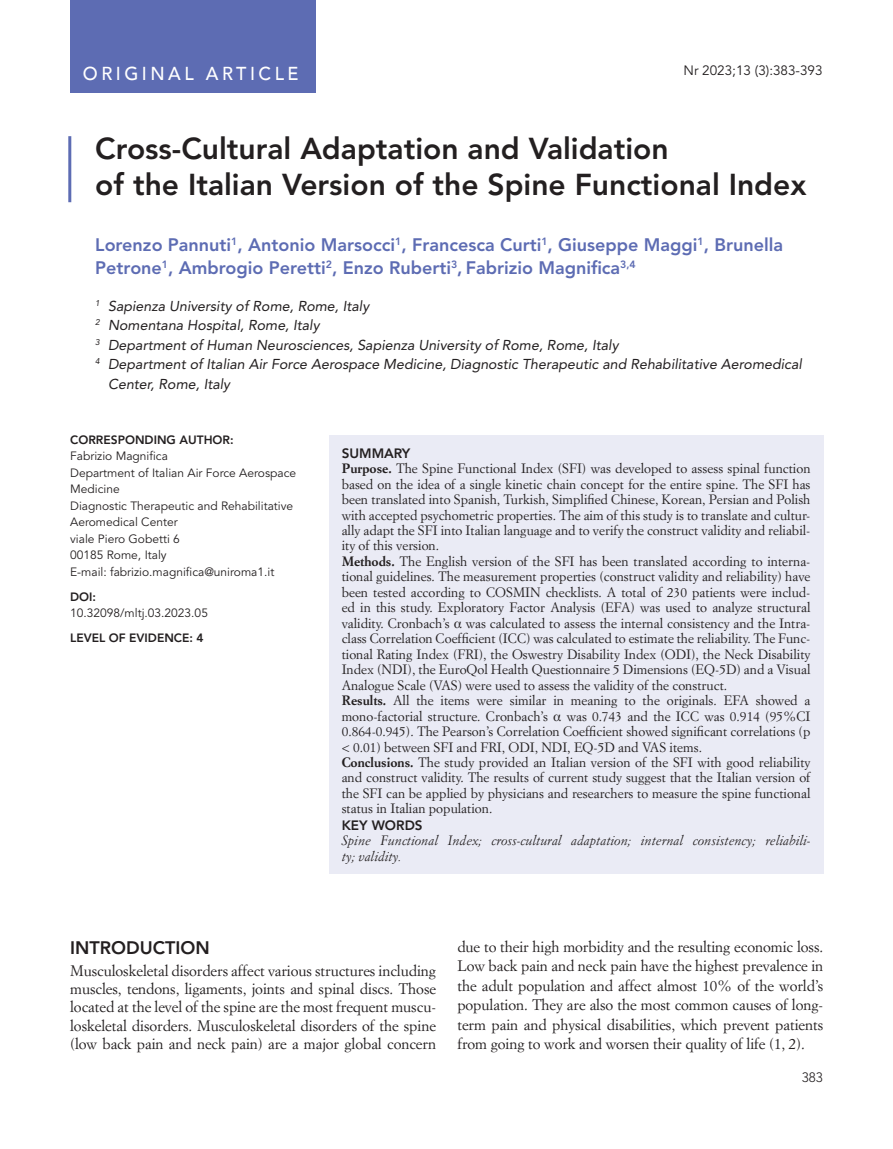
<style>
.page{position:relative;width:893px;height:1149px;background:#fff}
.page>*{position:absolute;margin:0;border:0;box-sizing:border-box;transform-origin:0 0}
.Titolo_Articolo{font:800 30px/36px "Avenir LT Std";color:#231f20}
.t1{font:500 18.75px "Avenir";letter-spacing:.195em;color:#fff;scale:.96 1}
.Autori{font:800 18px/22.5px "Avenir LT Std";color:#5d6cb3}
._1_paragrafo{font:800 18px "Avenir LT Std";color:#231f20}
.testo{font:15px/19.4px "Simoncini Garamond Std";letter-spacing:-.005em;color:#231f20;text-align:justify}
.Autori_Sede{font:italic 14.25px/19.5px "Avenir LT Std";color:#231f20}
.t2{font:13.5px "Avenir LT Std";color:#231f20}
.SUMMARY{font:800 13.5px "Avenir LT Std";color:#231f20}
.testo_sommario{font:800 13.5px "Avenir LT Std";color:#231f20}
.t3{font:300 13.5px "Avenir LT Std";color:#231f20}
.testo_sommario-2{font:13.35px/15.5px "Simoncini Garamond Std";color:#231f20;text-align:justify}
.testo_sommario-3{font:italic 13.35px/15.5px "Simoncini Garamond Std";color:#231f20}
.corresponding_text{font:12px/16.5px "Avenir LT Std";color:#231f20}
.DOI{font:800 12px "Avenir LT Std";color:#231f20}
.corresponding_text-2{font:800 12px "Avenir LT Std";color:#231f20}
.s1{font-weight:700}
.s2{font-family:"Times"}
</style>
<div class="page">
<div style="left:70px;top:0;width:245px;height:92px;background:#5d6cb3"></div>
<div style="left:329px;top:434px;width:494px;height:439px;background:#eaebf5"></div>
<hr style="left:68px;top:136px;width:3px;height:66px;background:#5d6cb3">
<h2 class="t1" style="left:83px;top:57px;width:226px">ORIGINAL ARTICLE</h2>
<p class="t2" style="left:683px;top:63px;width:141px">Nr 2023;13 (3):383-393</p>
<p class="Titolo_Articolo" style="left:95px;top:130px;width:713px">Cross-Cultural Adaptation and Validation<br>of the Italian Version of the Spine Functional Index</p>
<p class="Autori" style="left:95px;top:234px;width:689px">Lorenzo Pannuti<sup>1</sup>, Antonio Marsocci<sup>1</sup>, Francesca Curti<sup>1</sup>, Giuseppe Maggi<sup>1</sup>, Brunella<br>Petrone<sup>1</sup>, Ambrogio Peretti<sup>2</sup>, Enzo Ruberti<sup>3</sup>, Fabrizio Magnifica<sup>3,4</sup></p>
<p class="Autori_Sede" style="left:95px;top:296px;width:275px"><sup>1</sup> Sapienza University of Rome, Rome, Italy</p>
<p class="Autori_Sede" style="left:95px;top:315px;width:226px"><sup>2</sup> Nomentana Hospital, Rome, Italy</p>
<p class="Autori_Sede" style="left:95px;top:335px;width:525px"><sup>3</sup> Department of Human Neurosciences, Sapienza University of Rome, Rome, Italy</p>
<p class="Autori_Sede" style="left:108px;top:354px;width:695px;text-indent:-13px"><sup>4</sup> Department of Italian Air Force Aerospace Medicine, Diagnostic Therapeutic and Rehabilitative Aeromedical<br>Center, Rome, Italy</p>
<p class="corresponding_text-2" style="left:70px;top:432px;width:165px">CORRESPONDING AUTHOR:</p>
<p class="corresponding_text" style="left:70px;top:448px;width:99px">Fabrizio Magnifica</p>
<p class="corresponding_text" style="left:70px;top:464px;width:228px">Department of Italian Air Force Aerospace<br>Medicine</p>
<p class="corresponding_text" style="left:70px;top:497px;width:225px">Diagnostic Therapeutic and Rehabilitative<br>Aeromedical Center</p>
<p class="corresponding_text" style="left:70px;top:530px;width:111px">viale Piero Gobetti 6</p>
<p class="corresponding_text" style="left:70px;top:547px;width:98px">00185 Rome, Italy</p>
<p class="corresponding_text" style="left:70px;top:563px;width:206px">E-mail: fabrizio.magnifica@uniroma1.it</p>
<p class="DOI" style="left:70px;top:589px;width:27px">DOI:</p>
<p class="corresponding_text" style="left:70px;top:605px;width:139px">10.32098/mltj.03.2023.05</p>
<p class="DOI" style="left:70px;top:631px;width:135px">LEVEL OF EVIDENCE: 4</p>
<p class="testo_sommario" style="left:342px;top:445px;width:70px">SUMMARY</p>
<p class="testo_sommario-2" style="left:342px;top:460px;width:470px"><span class="s1">Purpose.</span> The Spine Functional Index (SFI) was developed to assess spinal function based on the idea of a single kinetic chain concept for the entire spine. The SFI has been translated into Spanish, Turkish, Simplified Chinese, Korean, Persian and Polish with accepted psychometric properties. The aim of this study is to translate and cultur&shy;ally adapt the SFI into Italian language and to verify the construct validity and reliabil&shy;ity of this version.</p>
<p class="testo_sommario-2" style="left:342px;top:553px;width:470px"><span class="s1">Methods.</span> The English version of the SFI has been translated according to interna&shy;tional guidelines. The measurement properties (construct validity and reliability) have been tested according to COSMIN checklists. A total of 230 patients were includ&shy;ed in this study. Exploratory Factor Analysis (EFA) was used to analyze structural validity. Cronbach’s <span class="s2">α</span> was calculated to assess the internal consistency and the Intra&shy;class Correlation Coefficient (ICC) was calculated to estimate the reliability. The Func&shy;tional Rating Index (FRI), the Oswestry Disability Index (ODI), the Neck Disability Index (NDI), the EuroQol Health Questionnaire 5 Dimensions (EQ-5D) and a Visual Analogue Scale (VAS) were used to assess the validity of the construct.</p>
<p class="testo_sommario-2" style="left:342px;top:692px;width:470px"><span class="s1">Results.</span> All the items were similar in meaning to the originals. EFA showed a mono-factorial structure. Cronbach’s <span class="s2">α</span> was 0.743 and the ICC was 0.914 (95%CI 0.864-0.945). The Pearson’s Correlation Coefficient showed significant correlations (p &lt; 0.01) between SFI and FRI, ODI, NDI, EQ-5D and VAS items.</p>
<p class="testo_sommario-2" style="left:342px;top:754px;width:470px"><span class="s1">Conclusions.</span> The study provided an Italian version of the SFI with good reliability and construct validity. The results of current study suggest that the Italian version of the SFI can be applied by physicians and researchers to measure the spine functional status in Italian population.</p>
<p class="SUMMARY" style="left:342px;top:816px;width:82px">KEY WORDS</p>
<p class="testo_sommario-3" style="left:342px;top:832px;width:470px">Spine Functional Index; cross-cultural adaptation; internal consistency; reliabili&shy;ty; validity.</p>
<p class="_1_paragrafo" style="left:70px;top:937px;width:141px">INTRODUCTION</p>
<p class="testo" style="left:70px;top:960px;width:367px;line-height:18.3px">Musculoskeletal disorders affect various structures including muscles, tendons, ligaments, joints and spinal discs. Those located at the level of the spine are the most frequent muscu&shy;loskeletal disorders. Musculoskeletal disorders of the spine (low back pain and neck pain) are a major global concern</p>
<p class="testo" style="left:457px;top:936px;width:367px">due to their high morbidity and the resulting economic loss.<br>Low back pain and neck pain have the highest prevalence in the adult population and affect almost 10% of the world’s population. They are also the most common causes of long&shy;term pain and physical disabilities, which prevent patients from going to work and worsen their quality of life (1, 2).</p>
<p class="t3" style="left:802px;top:1068px;width:23px">383</p>
</div>
